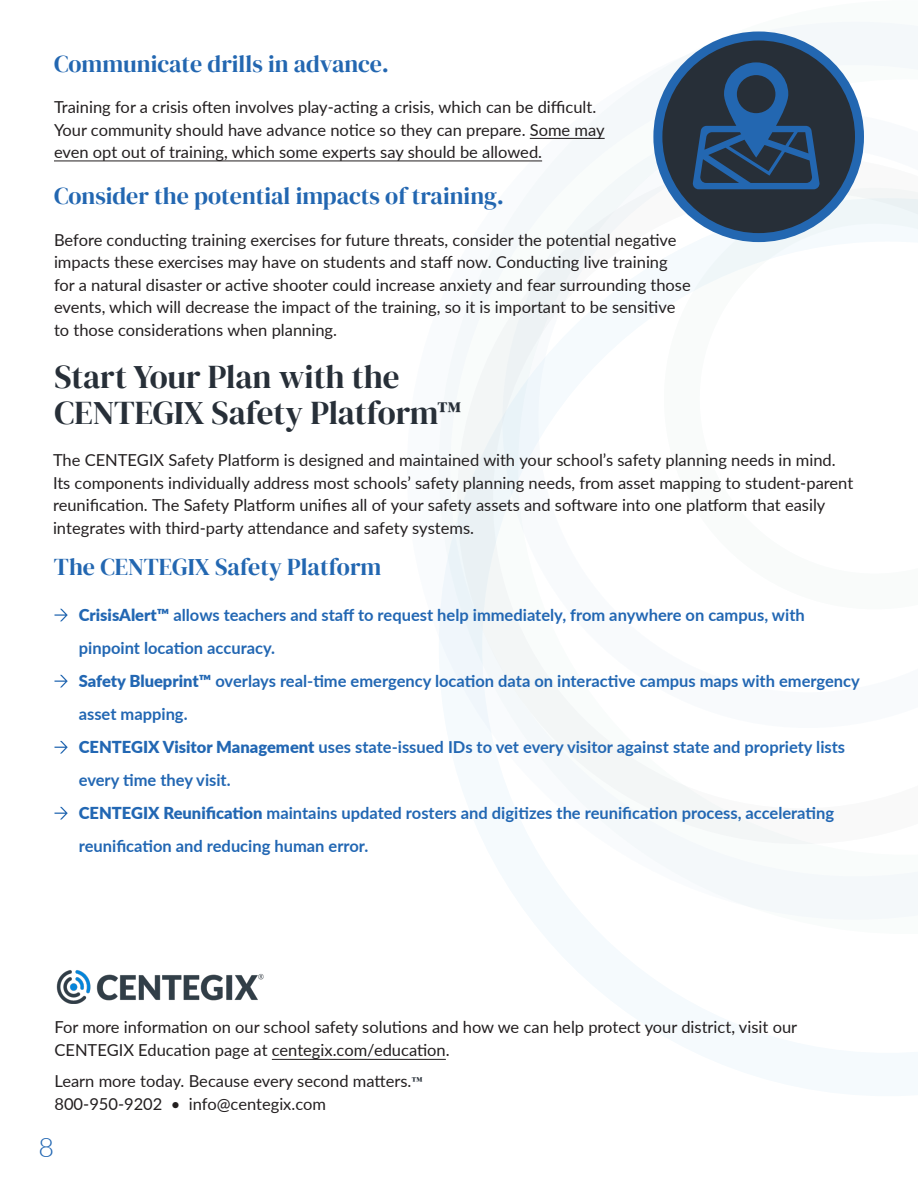
<style>
.page{position:relative;width:918px;height:1188px;background:#fff}
.page>*{position:absolute;margin:0;border:0;box-sizing:border-box;transform-origin:0 0}
.t1{font:33px/36px "DM Serif Display";color:#272f38}
.t2{font:300 27px "Lato";color:#2267b3}
.t3{font:24px "DM Serif Display";color:#2367b1}
.t4{font:16.5px/22.5px "Lato";color:#231f20}
.t5{font:700 16.5px/33px "Lato";color:#2267b3}
.s1{font-weight:900}
.s2{font-family:"DM Serif Display";font-size:15px;color:#272f38}
</style>
<div class="page">
<svg style="left:439px;top:22px;width:479px;height:897px"></svg>
<svg style="left:664px;top:188px;width:254px;height:421px"></svg>
<svg style="left:55px;top:609px;width:13px;height:12px"></svg>
<svg style="left:55px;top:675px;width:13px;height:12px"></svg>
<svg style="left:55px;top:807px;width:13px;height:12px"></svg>
<svg style="left:55px;top:741px;width:13px;height:13px"></svg>
<hr style="left:272px;top:1059px;width:174px;height:1px;background:#231f20">
<img style="left:56px;top:970px;width:208px;height:34px">
<div style="left:658px;top:36px;width:201px;height:202px;background:#272f38;border-radius:50%"></div>
<div style="left:653px;top:32px;width:211px;height:210px;border:9px solid #2367b1;border-radius:50%"></div>
<svg style="left:692px;top:62px;width:128px;height:127px"></svg>
<hr style="left:530px;top:138px;width:75px;height:1px;background:#231f20">
<hr style="left:54px;top:161px;width:488px;height:1px;background:#231f20">
<p class="t3" style="left:54px;top:50px;width:337px">Communicate drills in advance.</p>
<p class="t4" style="left:54px;top:95px;width:552px">Training for a crisis often involves play-acting a crisis, which can be difficult.<br>Your community should have advance notice so they can prepare. Some may even opt out of training, which some experts say should be allowed.</p>
<p class="t3" style="left:54px;top:182px;width:452px">Consider the potential impacts of training.</p>
<p class="t4" style="left:54px;top:228px;width:638px">Before conducting training exercises for future threats, consider the potential negative impacts these exercises may have on students and staff now. Conducting live training for a natural disaster or active shooter could increase anxiety and fear surrounding those events, which will decrease the impact of the training, so it is important to be sensitive to those considerations when planning.</p>
<p class="t1" style="left:55px;top:360px;width:409px">Start Your Plan with the<br>CENTEGIX Safety Platform™</p>
<p class="t4" style="left:53px;top:448px;width:802px">The CENTEGIX Safety Platform is designed and maintained with your school’s safety planning needs in mind.<br>Its components individually address most schools’ safety planning needs, from asset mapping to student-parent reunification. The Safety Platform unifies all of your safety assets and software into one platform that easily integrates with third-party attendance and safety systems.</p>
<p class="t3" style="left:54px;top:553px;width:329px">The CENTEGIX Safety Platform</p>
<p class="t5" style="left:79px;top:597px;width:727px"><span class="s1">CrisisAlert™</span> allows teachers and staff to request help immediately, from anywhere on campus, with pinpoint location accuracy.</p>
<p class="t5" style="left:79px;top:663px;width:783px"><span class="s1">Safety Blueprint™</span> overlays real-time emergency location data on interactive campus maps with emergency asset mapping.</p>
<p class="t5" style="left:79px;top:729px;width:768px"><span class="s1">CENTEGIX Visitor Management</span> uses state-issued IDs to vet every visitor against state and propriety lists every time they visit.</p>
<p class="t5" style="left:79px;top:795px;width:757px"><span class="s1">CENTEGIX Reunification</span> maintains updated rosters and digitizes the reunification process, accelerating reunification and reducing human error.</p>
<p class="t4" style="left:55px;top:1015px;width:744px">For more information on our school safety solutions and how we can help protect your district, visit our<br>CENTEGIX Education page at centegix.com/education.</p>
<p class="t4" style="left:55px;top:1069px;width:370px">Learn more today. Because every second matters.<span class="s2">™</span></p>
<p class="t4" style="left:55px;top:1092px;width:273px">800-950-9202 • info@centegix.com</p>
<p class="t2" style="left:38px;top:1129px;width:17px">8</p>
</div>
